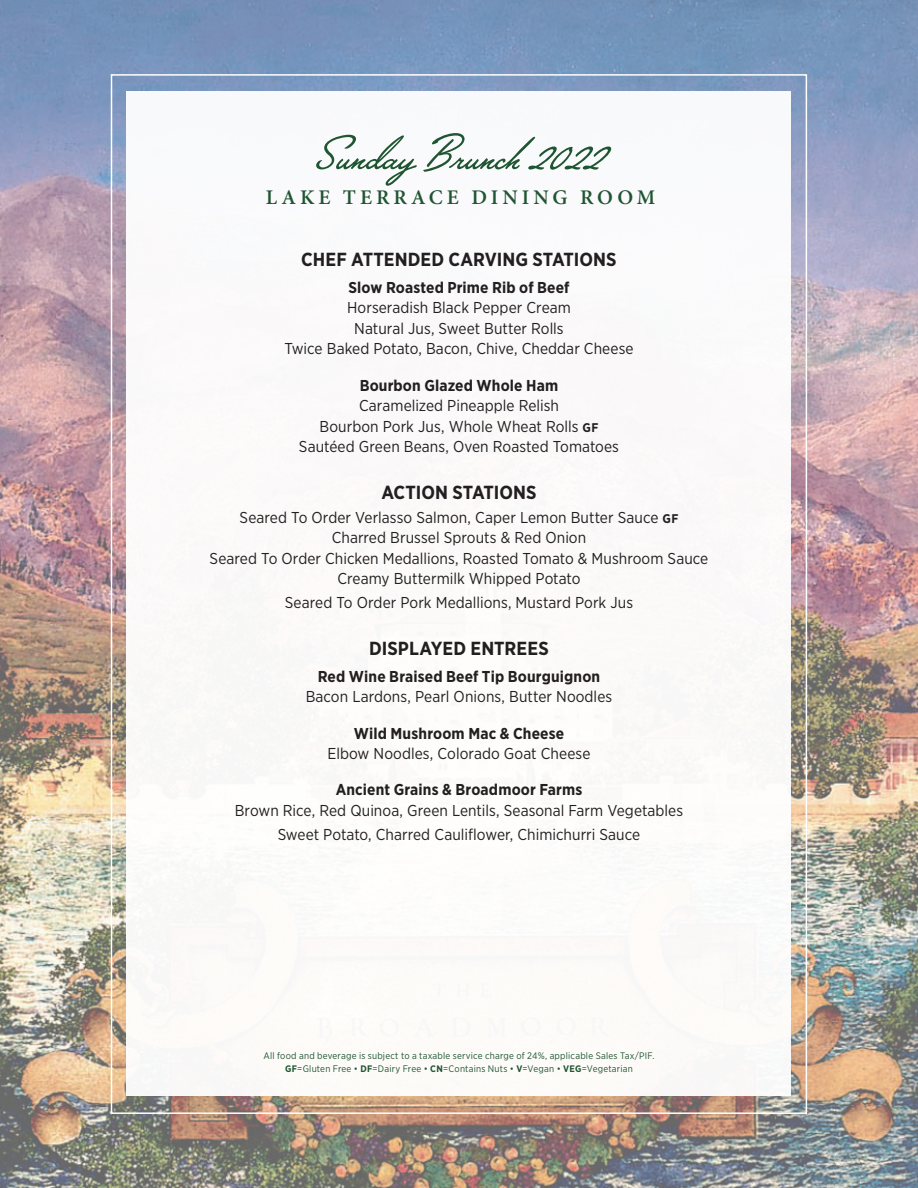
<style>
.page{position:relative;width:918px;height:1188px;background:#fff}
.page>*{position:absolute;margin:0;border:0;box-sizing:border-box;transform-origin:0 0}
.t1{font:64.5px "Lakeside";color:#205532}
.t2{font:600 20.85px "Minion Pro";letter-spacing:.19em;color:#205532}
.t3{font:700 18.9px "Gotham Narrow";letter-spacing:.005em;color:#231f20}
.t4{font:15.75px/20.4px "Gotham Narrow";letter-spacing:.005em;color:#231f20;text-align:center}
.t5{font:700 15.75px "Gotham Narrow";letter-spacing:.01em;color:#231f20}
.t6{font:9.45px "Gotham Narrow";letter-spacing:.02em;color:#205532}
.s1{font-weight:700;font-size:12.6px}
.s2{font-weight:700}
</style>
<div class="page">
<img style="left:0;top:0;width:918px;height:1188px">
<div style="left:127px;top:92px;width:664px;height:1004px;background:#fff"></div>
<p class="t1" style="left:312px;top:108px;width:291px">Sunday Brunch 2022</p>
<p class="t2" style="left:266px;top:183px;width:391px">LAKE TERRACE DINING ROOM</p>
<p class="t3" style="left:301px;top:247px;width:317px">CHEF ATTENDED CARVING STATIONS</p>
<p class="t5" style="left:349px;top:277px;width:222px">Slow Roasted Prime Rib of Beef</p>
<p class="t4" style="left:347px;top:297px;width:225px">Horseradish Black Pepper Cream<br>Natural Jus, Sweet Butter Rolls</p>
<p class="t4" style="left:284px;top:338px;width:351px">Twice Baked Potato, Bacon, Chive, Cheddar Cheese</p>
<p class="t5" style="left:360px;top:375px;width:200px">Bourbon Glazed Whole Ham</p>
<p class="t4" style="left:320px;top:395px;width:280px">Caramelized Pineapple Relish<br>Bourbon Pork Jus, Whole Wheat Rolls <span class="s1">GF</span></p>
<p class="t4" style="left:299px;top:436px;width:322px">Sautéed Green Beans, Oven Roasted Tomatoes</p>
<p class="t3" style="left:381px;top:481px;width:157px">ACTION STATIONS</p>
<p class="t4" style="left:240px;top:507px;width:440px">Seared To Order Verlasso Salmon, Caper Lemon Butter Sauce <span class="s1">GF</span></p>
<p class="t4" style="left:332px;top:527px;width:256px">Charred Brussel Sprouts &amp; Red Onion</p>
<p class="t4" style="left:210px;top:548px;width:500px">Seared To Order Chicken Medallions, Roasted Tomato &amp; Mushroom Sauce</p>
<p class="t4" style="left:337px;top:568px;width:245px">Creamy Buttermilk Whipped Potato</p>
<p class="t4" style="left:285px;top:592px;width:350px">Seared To Order Pork Medallions, Mustard Pork Jus</p>
<p class="t3" style="left:369px;top:636px;width:181px">DISPLAYED ENTREES</p>
<p class="t5" style="left:318px;top:666px;width:284px">Red Wine Braised Beef Tip Bourguignon</p>
<p class="t4" style="left:306px;top:686px;width:308px">Bacon Lardons, Pearl Onions, Butter Noodles</p>
<p class="t5" style="left:354px;top:723px;width:212px">Wild Mushroom Mac &amp; Cheese</p>
<p class="t4" style="left:328px;top:743px;width:264px">Elbow Noodles, Colorado Goat Cheese</p>
<p class="t5" style="left:336px;top:780px;width:248px">Ancient Grains &amp; Broadmoor Farms</p>
<p class="t4" style="left:235px;top:798px;width:450px;line-height:23.7px">Brown Rice, Red Quinoa, Green Lentils, Seasonal Farm Vegetables<br>Sweet Potato, Charred Cauliflower, Chimichurri Sauce</p>
<p class="t6" style="left:264px;top:1050px;width:392px">All food and beverage is subject to a taxable service charge of 24%, applicable Sales Tax/PIF.</p>
<p class="t6" style="left:285px;top:1063px;width:349px"><span class="s2">GF</span>=Gluten Free • <span class="s2">DF</span>=Dairy Free • <span class="s2">CN</span>=Contains Nuts • <span class="s2">V</span>=Vegan • <span class="s2">VEG</span>=Vegetarian</p>
</div>
